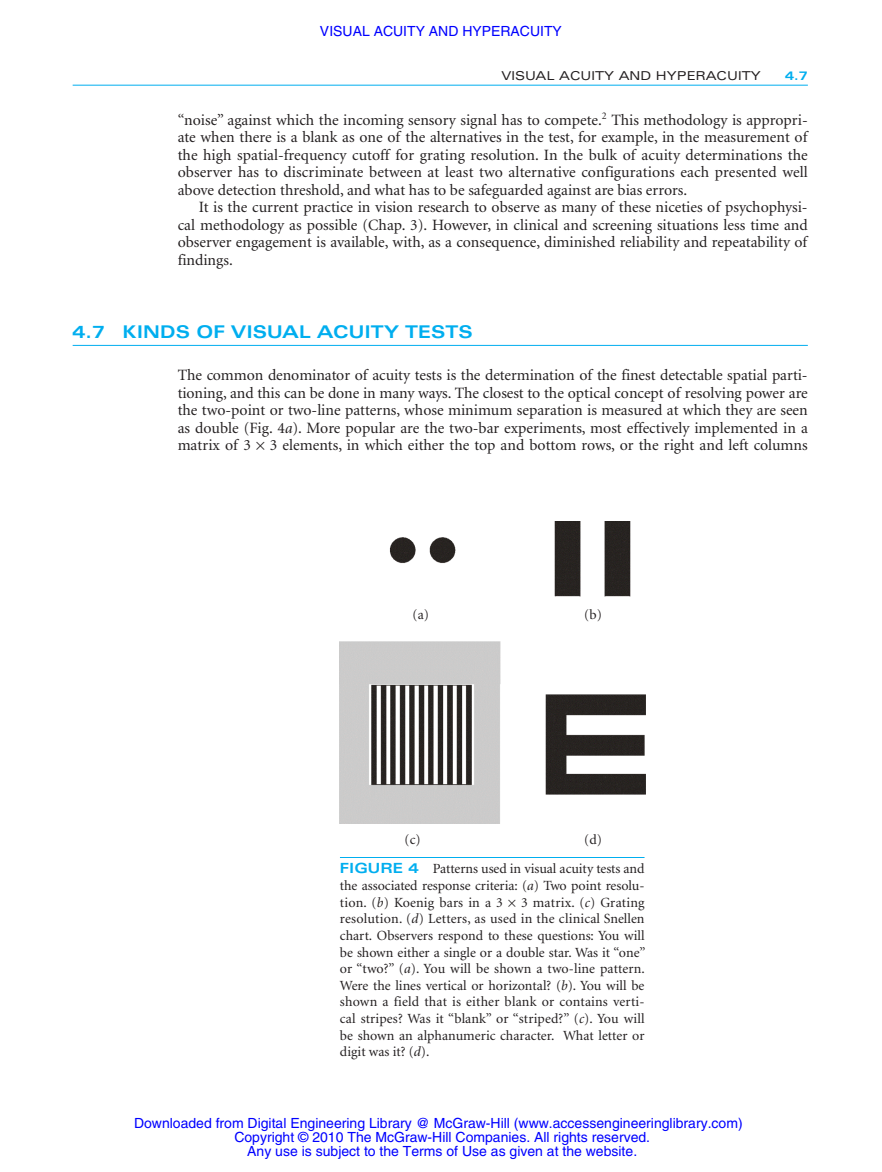
<style>
.page{position:relative;width:882px;height:1172px;background:#fff}
.page>*{position:absolute;margin:0;border:0;box-sizing:border-box;transform-origin:0 0}
.t1{font:700 expanded 17.5px "Univers";color:#00aeef}
.t2{font:15.75px/17.5px "Minion";color:#231f20;text-align:justify}
.t3{font:14px/16.6px "Minion";letter-spacing:-.005em;color:#231f20}
.t4{font:14px/14px "Helvetica";color:#00f;text-align:center}
.t5{font:expanded 12.25px "Univers";color:#231f20}
.t6{font:700 expanded 12.25px "Univers";color:#00aeef}
.s1{font-style:italic}
.s2{font-family:"Univers";font-weight:700;font-stretch:expanded;color:#00aeef}
</style>
<div class="page">
<hr style="left:73px;top:85px;width:735px;height:1px;background:#00aeef">
<hr style="left:73px;top:345px;width:735px;height:1px;background:#00aeef">
<img style="left:340px;top:522px;width:305px;height:302px">
<hr style="left:340px;top:857px;width:304px;height:1px;background:#00aeef">
<p class="t4" style="left:320px;top:24px;width:243px">VISUAL ACUITY AND HYPERACUITY</p>
<p class="t5" style="left:501px;top:71px;width:261px">VISUAL ACUITY AND HYPERACUITY</p>
<p class="t6" style="left:785px;top:71px;width:24px">4.7</p>
<p class="t2" style="left:178px;top:112px;width:632px">“noise” against which the incoming sensory signal has to compete.<sup>2</sup> This methodology is appropri&shy;ate when there is a blank as one of the alternatives in the test, for example, in the measurement of the high spatial-frequency cutoff for grating resolution. In the bulk of acuity determinations the observer has to discriminate between at least two alternative configurations each presented well above detection threshold, and what has to be safeguarded against are bias errors.</p>
<p class="t2" style="left:178px;top:200px;width:631px;text-indent:21px">It is the current practice in vision research to observe as many of these niceties of psychophysi&shy;cal methodology as possible (Chap. 3). However, in clinical and screening situations less time and observer engagement is available, with, as a consequence, diminished reliability and repeatability of findings.</p>
<p class="t1" style="left:73px;top:325px;width:401px">4.7 KINDS OF VISUAL ACUITY TESTS</p>
<p class="t2" style="left:178px;top:367px;width:632px">The common denominator of acuity tests is the determination of the finest detectable spatial parti&shy;tioning, and this can be done in many ways. The closest to the optical concept of resolving power are the two-point or two-line patterns, whose minimum separation is measured at which they are seen as double (Fig. 4<span class="s1">a</span>). More popular are the two-bar experiments, most effectively implemented in a matrix of 3 3 elements, in which either the top and bottom rows, or the right and left columns</p>
<p class="t3" style="left:413px;top:607px;width:18px">(a)</p>
<p class="t3" style="left:584px;top:607px;width:19px">(b)</p>
<p class="t3" style="left:340px;top:825px;width:306px;line-height:29.8px;text-indent:244px">(d)<br><span class="s2">FIGURE 4</span> Patterns used in visual acuity tests and</p>
<p class="t3" style="left:340px;top:878px;width:306px">the associated response criteria: (<span class="s1">a</span>) Two point resolu&shy;tion. (<span class="s1">b</span>) Koenig bars in a 3</p>
<p class="t3" style="left:404px;top:832px;width:18px">(c)</p>
<p class="t3" style="left:340px;top:895px;width:307px;text-align:justify;text-indent:181px">3 matrix. (<span class="s1">c</span>) Grating resolution. (<span class="s1">d</span>) Letters, as used in the clinical Snellen chart. Observers respond to these questions: You will be shown either a single or a double star. Was it “one” or “two?” (<span class="s1">a</span>). You will be shown a two-line pattern.<br>Were the lines vertical or horizontal? (<span class="s1">b</span>). You will be shown a field that is either blank or contains verti&shy;cal stripes? Was it “blank” or “striped?” (<span class="s1">c</span>). You will be shown an alphanumeric character. What letter or digit was it? (<span class="s1">d</span>).</p>
<p class="t4" style="left:134px;top:1116px;width:610px">Downloaded from Digital Engineering Library @ McGraw-Hill (www.accessengineeringlibrary.com)<br>Copyright © 2010 The McGraw-Hill Companies. All rights reserved.<br>Any use is subject to the Terms of Use as given at the website.</p>
</div>
